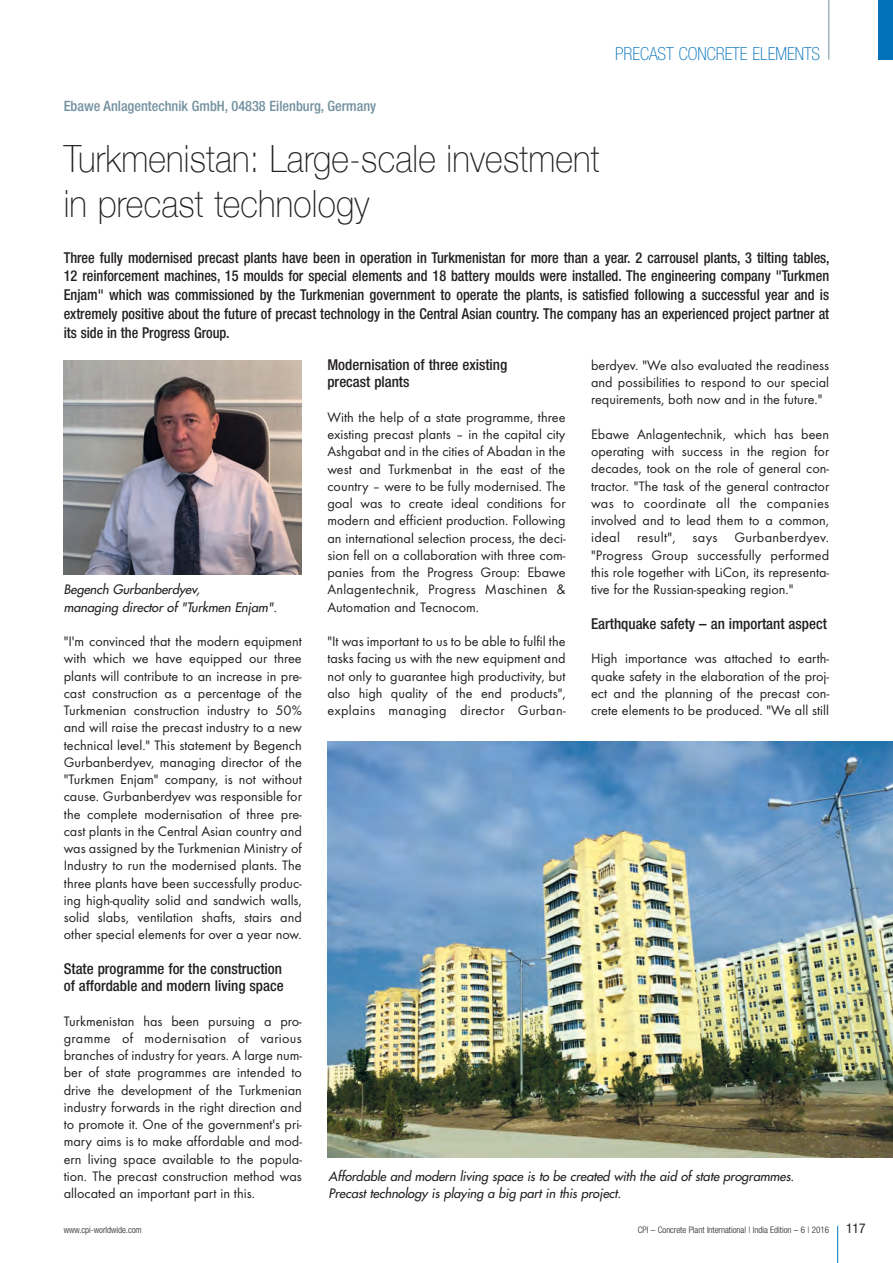
<style>
.page{position:relative;width:893px;height:1263px;background:#fff}
.page>*{position:absolute;margin:0;border:0;box-sizing:border-box;transform-origin:0 0}
.t1{font:100 37.5px/45px "Helvetica Neue";letter-spacing:.005em;color:#231f20;scale:.9 1}
.t2{font:100 condensed 18px "Helvetica Neue";color:#0372bb}
.t3{font:500 condensed 15px/18.8px "Helvetica Neue";color:#231f20;text-align:justify;scale:.95 1}
.t4{font:500 condensed 15px/17.2px "Helvetica Neue";color:#231f20}
.t5{font:14.25px/17.2px "Futura T";color:#231f20;text-align:justify}
.t6{font:500 condensed 14.25px "Helvetica Neue";color:#73909f}
.t7{font:condensed 13.5px "Helvetica Neue";color:#231f20}
.t8{font:italic 12.75px/17.2px "Futura";letter-spacing:-.005em;color:#231f20}
.t9{font:300 condensed 9px "Helvetica Neue";color:#231f20}
</style>
<div class="page">
<hr style="left:837px;top:1226px;width:1px;height:37px;background:#0372bb">
<hr style="left:828px;top:0;width:1px;height:60px;background:#73909f">
<div style="left:878px;top:0;width:15px;height:60px;background:#0372bb"></div>
<img style="left:64px;top:361px;width:238px;height:213px">
<img style="left:327px;top:742px;width:566px;height:415px">
<p class="t6" style="left:64px;top:101px;width:314px">Ebawe Anlagentechnik GmbH, 04838 Eilenburg, Germany</p>
<h1 class="t1" style="left:64px;top:136px;width:597px">Turkmenistan: Large-scale investment in precast technology</h1>
<p class="t2" style="left:615px;top:43px;width:207px">PRECAST CONCRETE ELEMENTS</p>
<p class="t3" style="left:64px;top:249px;width:808px">Three fully modernised precast plants have been in operation in Turkmenistan for more than a year. 2 carrousel plants, 3 tilting tables, 12 reinforcement machines, 15 moulds for special elements and 18 battery moulds were installed. The engineering company "Turkmen Enjam" which was commissioned by the Turkmenian government to operate the plants, is satisfied following a successful year and is extremely positive about the future of precast technology in the Central Asian country. The company has an experienced project partner at its side in the Progress Group.</p>
<p class="t8" style="left:64px;top:582px;width:217px">Begench Gurbanberdyev,<br>managing director of "Turkmen Enjam".</p>
<p class="t5" style="left:64px;top:633px;width:240px">"I'm convinced that the modern equipment with which we have equipped our three plants will contribute to an increase in pre&shy;cast construction as a percentage of the Turkmenian construction industry to 50% and will raise the precast industry to a new technical level." This statement by Begench Gurbanberdyev, managing director of the "Turkmen Enjam" company, is not without cause. Gurbanberdyev was responsible for the complete modernisation of three pre&shy;cast plants in the Central Asian country and was assigned by the Turkmenian Ministry of Industry to run the modernised plants. The three plants have been successfully produc&shy;ing high-quality solid and sandwich walls, solid slabs, ventilation shafts, stairs and other special elements for over a year now.</p>
<p class="t4" style="left:64px;top:961px;width:221px">State programme for the construction of affordable and modern living space</p>
<p class="t5" style="left:64px;top:1012px;width:240px">Turkmenistan has been pursuing a pro&shy;gramme of modernisation of various branches of industry for years. A large num&shy;ber of state programmes are intended to drive the development of the Turkmenian industry forwards in the right direction and to promote it. One of the government's pri&shy;mary aims is to make affordable and mod&shy;ern living space available to the popula&shy;tion. The precast construction method was allocated an important part in this.</p>
<p class="t4" style="left:327px;top:357px;width:181px">Modernisation of three existing precast plants</p>
<p class="t5" style="left:327px;top:408px;width:240px">With the help of a state programme, three existing precast plants – in the capital city Ashgabat and in the cities of Abadan in the west and Turkmenbat in the east of the country – were to be fully modernised. The goal was to create ideal conditions for modern and efficient production. Following an international selection process, the deci&shy;sion fell on a collaboration with three com&shy;panies from the Progress Group: Ebawe Anlagentechnik, Progress Maschinen &amp; Automation and Tecnocom.</p>
<p class="t5" style="left:327px;top:632px;width:240px">"It was important to us to be able to fulfil the tasks facing us with the new equipment and not only to guarantee high productivity, but also high quality of the end products", explains managing director Gurban -</p>
<p class="t5" style="left:591px;top:356px;width:240px">berdyev. "We also evaluated the readiness and possibilities to respond to our special requirements, both now and in the future."</p>
<p class="t5" style="left:591px;top:425px;width:240px">Ebawe Anlagentechnik, which has been operating with success in the region for decades, took on the role of general con&shy;tractor. "The task of the general contractor was to coordinate all the companies involved and to lead them to a common, ideal result", says Gurbanberdyev. "Progress Group successfully performed this role together with LiCon, its representa&shy;tive for the Russian-speaking region."</p>
<p class="t4" style="left:591px;top:616px;width:237px">Earthquake safety – an important aspect</p>
<p class="t5" style="left:591px;top:650px;width:240px">High importance was attached to earth&shy;quake safety in the elaboration of the proj&shy;ect and the planning of the precast con&shy;crete elements to be produced. "We all still</p>
<p class="t8" style="left:329px;top:1168px;width:469px">Affordable and modern living space is to be created with the aid of state programmes.<br>Precast technology is playing a big part in this project.</p>
<p class="t9" style="left:64px;top:1224px;width:79px">www.cpi-worldwide.com</p>
<p class="t9" style="left:638px;top:1224px;width:193px">CPI – Concrete Plant International | India Edition – 6 | 2016</p>
<p class="t7" style="left:846px;top:1223px;width:21px">117</p>
</div>
